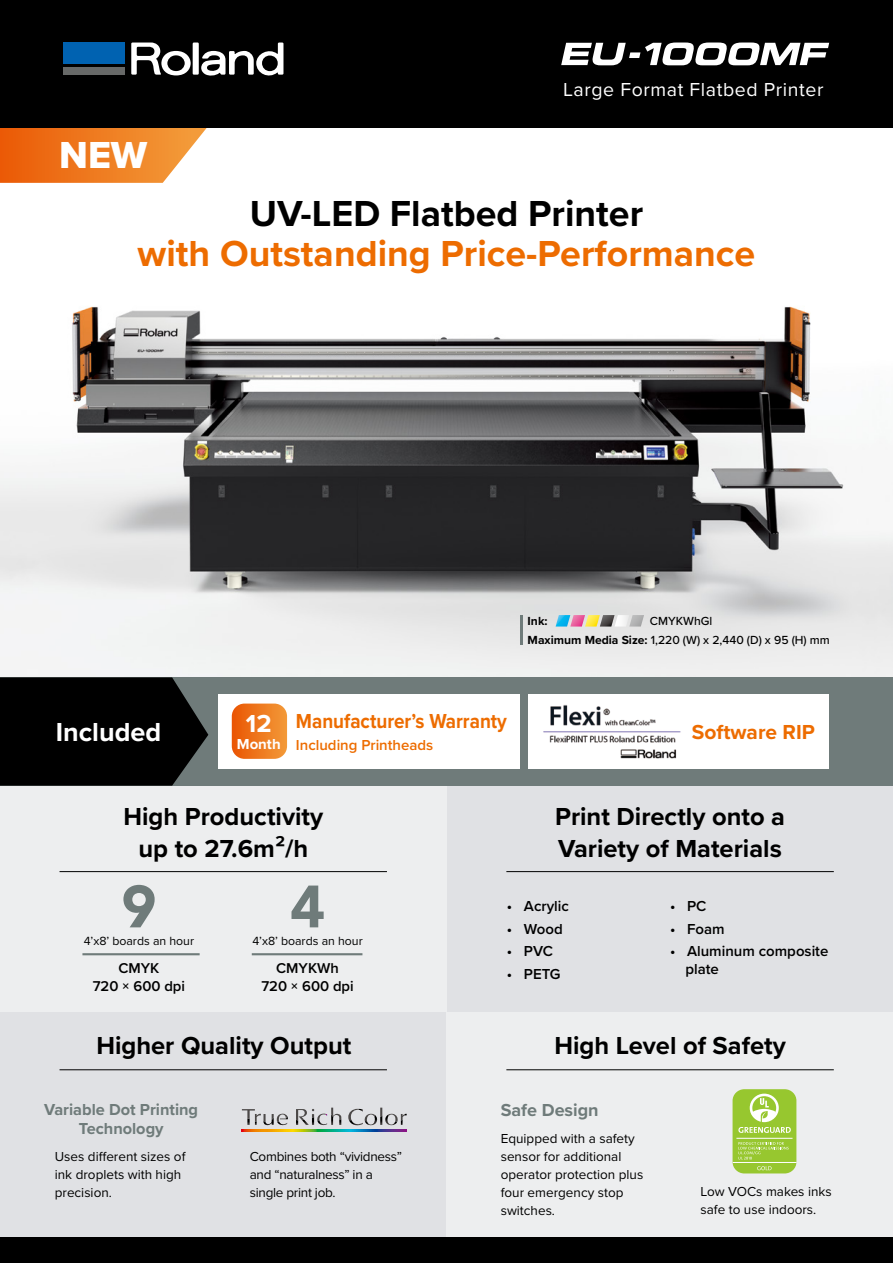
<style>
.page{position:relative;width:893px;height:1263px;background:#fff}
.page>*{position:absolute;margin:0;border:0;box-sizing:border-box;transform-origin:0 0}
.t1{font:900 59.1px "Avenir";color:#6f7b7a}
.t2{font:39px "Proxima Nova Extrabld";color:#fff}
.t3{font:700 37.5px "Proxima Nova";color:#ed6c00}
.t4{font:700 37.5px "Proxima Nova";color:#000}
.t5{font:700 27px "Proxima Nova";color:#fff}
.t6{font:700 25.5px/32.2px "Proxima Nova";color:#000;text-align:center}
.t7{font:700 25.5px "Proxima Nova";color:#fff}
.t8{font:700 21px "Proxima Nova";color:#ed6c00;scale:.9 1}
.t9{font:700 21px "Proxima Nova";color:#ed6c00}
.t10{font:19.5px "Proxima Nova";letter-spacing:.03em;color:#fff}
.t11{font:700 18px "Proxima Nova";color:#6f7b7a}
.t12{font:700 16.5px/19.5px "Proxima Nova";color:#6f7b7a;text-align:center}
.t13{font:600 15px "Proxima Nova";color:#000}
.t14{font:600 15px "Proxima Nova";color:#ed6c00}
.t15{font:700 15px "Proxima Nova";color:#fff}
.t16{font:600 14.7px/18px "Proxima Nova";color:#000;text-align:center}
.t17{font:13.5px/18px "Proxima Nova";color:#000}
.t18{font:13.5px/18px "Proxima Nova";letter-spacing:-.02em;color:#000}
.t19{font:12.3px "Proxima Nova";color:#000}
.t20{font:500 12.15px/18.8px "Proxima Nova";color:#000}
.s1{font-weight:700}
</style>
<div class="page">
<img style="left:0;top:306px;width:893px;height:371px">
<div style="left:0;top:767px;width:893px;height:470px;background:#e0e1e4"></div>
<div style="left:0;top:786px;width:446px;height:225px;background:#edeeef"></div>
<div style="left:447px;top:1012px;width:446px;height:225px;background:#edeeef"></div>
<div style="left:733px;top:1089px;width:63px;height:84px;background:#97c72f;border-radius:12px"></div>
<hr style="left:733px;top:1162px;width:63px;height:1px;background:#fff">
<svg style="left:757px;top:1166px;width:14px;height:4px"></svg>
<svg style="left:738px;top:1142px;width:51px;height:17px"></svg>
<hr style="left:736px;top:1138px;width:56px;height:1px;background:#fff">
<svg style="left:738px;top:1093px;width:53px;height:40px"></svg>
<hr style="left:82px;top:953px;width:118px;height:2px;background:#6f7b7a">
<hr style="left:252px;top:953px;width:110px;height:2px;background:#6f7b7a">
<svg style="left:556px;top:615px;width:88px;height:11px"></svg>
<hr style="left:520px;top:615px;width:3px;height:30px;background:#6f7b7a">
<svg style="left:242px;top:1129px;width:165px;height:2px"></svg>
<svg style="left:242px;top:1109px;width:46px;height:17px"></svg>
<svg style="left:348px;top:1107px;width:59px;height:19px"></svg>
<svg style="left:296px;top:1107px;width:45px;height:19px"></svg>
<div style="left:0;top:1237px;width:893px;height:26px;background:#000"></div>
<svg style="left:0;top:128px;width:207px;height:55px;background:#f08837"></svg>
<hr style="left:60px;top:871px;width:327px;height:1px;background:#000">
<hr style="left:60px;top:1069px;width:327px;height:1px;background:#000">
<hr style="left:506px;top:871px;width:328px;height:1px;background:#000">
<hr style="left:506px;top:1069px;width:328px;height:1px;background:#000">
<div style="left:0;top:677px;width:893px;height:109px;background:#6f7b7a"></div>
<div style="left:528px;top:694px;width:301px;height:75px;background:#fff"></div>
<img style="left:543px;top:705px;width:138px;height:54px">
<div style="left:219px;top:694px;width:301px;height:75px;background:#fff"></div>
<svg style="left:0;top:677px;width:208px;height:109px;background:#0a0b0b"></svg>
<svg style="left:232px;top:703px;width:55px;height:56px;background:#ef7f2a"></svg>
<div style="left:0;top:0;width:893px;height:128px;background:#000"></div>
<div style="left:193px;top:43px;width:6px;height:32px;background:#fff"></div>
<svg style="left:201px;top:43px;width:82px;height:33px"></svg>
<svg style="left:131px;top:43px;width:60px;height:32px"></svg>
<div style="left:64px;top:67px;width:61px;height:8px;background:#676968"></div>
<div style="left:64px;top:43px;width:61px;height:21px;background:#0062b1"></div>
<svg style="left:561px;top:43px;width:268px;height:22px"></svg>
<h2 class="t2" style="left:59px;top:126px;width:90px">NEW</h2>
<h3 class="t10" style="left:563px;top:75px;width:262px">Large Format Flatbed Printer</h3>
<h3 class="t4" style="left:250px;top:185px;width:395px">UV-LED Flatbed Printer</h3>
<h3 class="t3" style="left:138px;top:226px;width:619px">with Outstanding Price-Performance</h3>
<h3 class="t5" style="left:56px;top:711px;width:107px">Included</h3>
<p class="t20" style="left:650px;top:611px;width:64px">CMYKWhGl</p>
<p class="t20" style="left:528px;top:611px;width:304px"><span class="s1">Ink:<br>Maximum M e d i a S i z e :</span> 1 , 2 2 0 W( x) 2 , 4 4 0 D( x) 9 5 H( ) m m</p>
<h3 class="t7" style="left:246px;top:705px;width:27px">12</h3>
<p class="t15" style="left:237px;top:733px;width:45px">Month</p>
<h3 class="t8" style="left:296px;top:705px;width:236px">Manufacturer s’ Warranty</h3>
<p class="t14" style="left:296px;top:733px;width:139px">Including Printheads</p>
<h3 class="t9" style="left:692px;top:717px;width:125px">Software RIP</h3>
<h3 class="t6" style="left:123px;top:800px;width:201px">High Productivity up to 27.6m²/h</h3>
<h3 class="t6" style="left:555px;top:800px;width:231px;text-align:left">Print Directly onto a<br>Variety of Materials</h3>
<h1 class="t1" style="left:121px;top:856px;width:36px">9</h1>
<p class="t19" style="left:84px;top:932px;width:112px">8x’4 ’ boards an hour</p>
<p class="t16" style="left:93px;top:958px;width:94px">CMYK<br>720 × 600 dpi</p>
<h1 class="t1" style="left:290px;top:856px;width:36px">4</h1>
<p class="t19" style="left:252px;top:932px;width:112px">8x’4 ’ boards an hour</p>
<p class="t16" style="left:261px;top:958px;width:94px">CMYKWh<br>720 × 600 dpi</p>
<h3 class="t6" style="left:96px;top:1028px;width:257px">Higher Quality Output</h3>
<p class="t12" style="left:44px;top:1099px;width:155px">Variable Dot Printing<br>Technology</p>
<p class="t17" style="left:55px;top:1147px;width:132px">Uses different sizes of ink droplets with high precision.</p>
<p class="t18" style="left:250px;top:1147px;width:154px">Combines both “vividness“ and “naturalness” in a</p>
<p class="t18" style="left:250px;top:1183px;width:87px">single print job.</p>
<p class="t13" style="left:507px;top:895px;width:7px">•</p>
<p class="t13" style="left:524px;top:895px;width:46px">Acrylic</p>
<p class="t13" style="left:670px;top:895px;width:7px">•</p>
<p class="t13" style="left:687px;top:895px;width:21px">PC</p>
<p class="t13" style="left:507px;top:917px;width:7px">•</p>
<p class="t13" style="left:524px;top:917px;width:40px">Wood</p>
<p class="t13" style="left:670px;top:917px;width:7px">•</p>
<p class="t13" style="left:687px;top:917px;width:39px">Foam</p>
<p class="t13" style="left:507px;top:940px;width:7px">•</p>
<p class="t13" style="left:524px;top:940px;width:31px">PVC</p>
<p class="t13" style="left:670px;top:940px;width:7px">•</p>
<p class="t13" style="left:687px;top:940px;width:143px">Aluminum composite</p>
<p class="t13" style="left:507px;top:962px;width:7px">•</p>
<p class="t13" style="left:524px;top:962px;width:38px">PETG</p>
<p class="t13" style="left:685px;top:958px;width:35px">plate</p>
<h3 class="t6" style="left:554px;top:1028px;width:233px">High Level of Safety</h3>
<h3 class="t11" style="left:501px;top:1097px;width:99px">Safe Design</h3>
<p class="t17" style="left:501px;top:1128px;width:144px">Equipped with a safety sensor for additional operator protection plus four emergency stop switches.</p>
<p class="t17" style="left:700px;top:1182px;width:133px">Low VOCs makes inks</p>
<p class="t17" style="left:700px;top:1200px;width:117px">safe to use indoors.</p>
</div>
